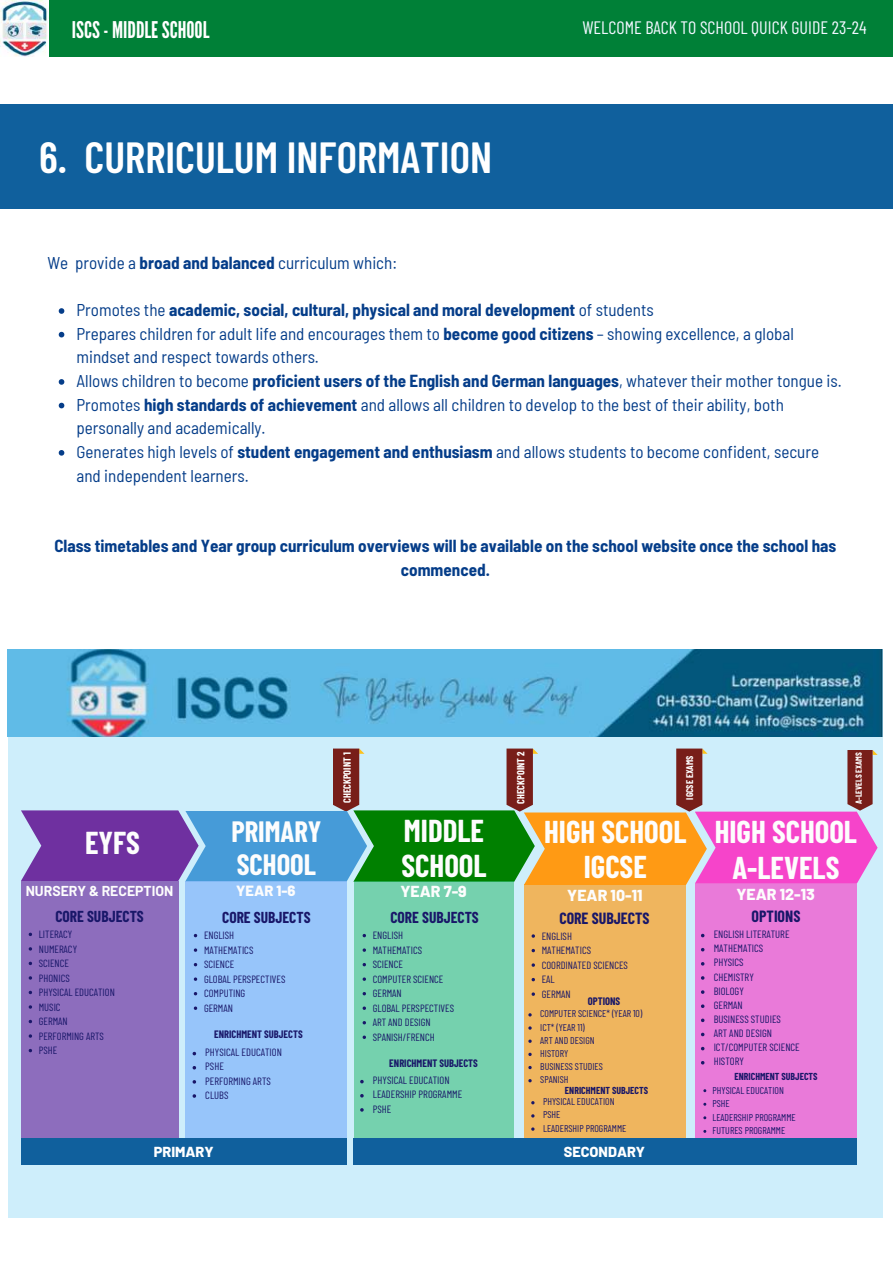
<style>
.page{position:relative;width:893px;height:1264px;background:#fff}
.page>*{position:absolute;margin:0;border:0;box-sizing:border-box;transform-origin:0 0}
.t1{font:600 43.5px "Barlow Condensed";color:#fff}
.t2{font:700 30.9px/35.4px "Barlow Condensed";color:#fdfdfd}
.t3{font:700 30.75px/35.5px "Barlow Condensed";color:#fdfdfd;text-align:center}
.t4{font:700 28.65px/33px "Barlow Condensed";color:#fdfdfd}
.t5{font:22.95px "League Gothic";color:#fff}
.t6{font:18px "Barlow Condensed";color:#f2f7ff}
.t7{font:semi-condensed 17.1px/23.7px "Barlow";color:#053d89}
.t8{font:700 semi-condensed 17.1px/23.7px "Barlow";color:#053d89;text-align:center}
.t9{font:800 15.9px "Barlow";color:#fdfdfd}
.t10{font:700 15.9px "Barlow Condensed";color:#191769}
.t11{font:700 15.75px "Barlow Condensed";color:#191769}
.t12{font:700 15.45px "Barlow Condensed";color:#191769}
.t13{font:800 14.7px "Barlow";color:#fdfdfd}
.t14{font:800 14.55px "Barlow";color:#fff}
.t15{font:700 14.1px "Barlow";color:#fdfdfd}
.t16{font:10.65px/14.1px "Barlow Condensed";color:#191769}
.t17{font:700 10.65px "Barlow Condensed";color:#191769}
.t18{font:10.5px/14.5px "Barlow Condensed";color:#191769}
.t19{font:700 10.5px "Barlow Condensed";color:#191769}
.t20{font:700 10.2px "Barlow Condensed";color:#fff}
.t21{font:9.9px/13.2px "Barlow Condensed";color:#191769}
.t22{font:700 9.9px "Barlow Condensed";color:#191769}
.t23{font:700 9.45px "Barlow Condensed";color:#fff}
.t24{font:700 8.55px "Barlow Condensed";color:#fff}
.s1{font-weight:700}
</style>
<div class="page">
<div style="left:0;top:0;width:892px;height:56px;background:#008037"></div>
<img style="left:0;top:0;width:48px;height:56px">
<div style="left:0;top:104px;width:892px;height:104px;background:#10609d"></div>
<div style="left:8px;top:733px;width:874px;height:484px;background:#ceeefb"></div>
<div style="left:524px;top:883px;width:161px;height:255px;background:#efb55e"></div>
<div style="left:21px;top:881px;width:157px;height:281px;background:#8d6dbd"></div>
<div style="left:354px;top:881px;width:159px;height:270px;background:#75d1ae"></div>
<div style="left:695px;top:883px;width:161px;height:255px;background:#e97ad9"></div>
<div style="left:21px;top:1138px;width:325px;height:26px;background:#10609d"></div>
<div style="left:185px;top:881px;width:161px;height:257px;background:#97c5fa"></div>
<div style="left:353px;top:1138px;width:503px;height:26px;background:#10609d"></div>
<svg style="left:21px;top:748px;width:856px;height:137px"></svg>
<img style="left:8px;top:649px;width:874px;height:87px">
<svg style="left:59px;top:308px;width:5px;height:6px"></svg>
<svg style="left:59px;top:332px;width:5px;height:5px"></svg>
<svg style="left:59px;top:379px;width:5px;height:6px"></svg>
<svg style="left:59px;top:403px;width:5px;height:5px"></svg>
<svg style="left:59px;top:450px;width:5px;height:5px"></svg>
<svg style="left:362px;top:933px;width:4px;height:4px"></svg>
<svg style="left:362px;top:963px;width:4px;height:3px"></svg>
<svg style="left:531px;top:948px;width:4px;height:4px"></svg>
<svg style="left:531px;top:978px;width:4px;height:3px"></svg>
<svg style="left:192px;top:1051px;width:4px;height:4px"></svg>
<svg style="left:192px;top:1066px;width:4px;height:3px"></svg>
<svg style="left:701px;top:1018px;width:3px;height:4px"></svg>
<h3 class="t5" style="left:72px;top:17px;width:139px">ISCS- MIDDLESCHOOL</h3>
<p class="t6" style="left:582px;top:16px;width:286px">WELCOME BACK TO SCHOOL QUICK GUIDE 23-24</p>
<h1 class="t1" style="left:39px;top:129px;width:454px">6. CURRICULUM INFORMATION</h1>
<p class="t7" style="left:47px;top:250px;width:351px">We provide a <span class="s1">broad and balanced</span> curriculum which:</p>
<p class="t7" style="left:76px;top:297px;width:766px">Promotes the <span class="s1">academic, social, cultural, physical and moral development</span> of students<br>Prepares children for adult life and encourages them to <span class="s1">become good citizens</span> – showing excellence, a global mindset and respect towards others.<br>Allows children to become <span class="s1">proficient users of the English and German languages</span>, whatever their mother tongue is.<br>Promotes <span class="s1">high standards of achievement</span> and allows all children to develop to the best of their ability, both personally and academically.<br>Generates high levels of <span class="s1">student engagement and enthusiasm</span> and allows students to become confident, secure and independent learners.</p>
<p class="t8" style="left:54px;top:533px;width:783px">Class timetables and Year group curriculum overviews will be available on the school website once the school has commenced.</p>
<h2 class="t2" style="left:85px;top:823px;width:56px">EYFS</h2>
<p class="t15" style="left:26px;top:882px;width:149px">NURSERY &amp; RECEPTION</p>
<p class="t12" style="left:55px;top:906px;width:90px">CORE SUBJECTS</p>
<p class="t18" style="left:39px;top:926px;width:78px">LITERACY<br>NUMERACY<br>SCIENCE<br>PHONICS<br>PHYSICAL EDUCATION<br>MUSIC<br>GERMAN<br>PERFORMING ARTS<br>PSHE</p>
<h3 class="t4" style="left:231px;top:813px;width:92px">PRIMARY<br>SCHOOL</h3>
<p class="t13" style="left:236px;top:881px;width:61px">YEAR 1-6</p>
<p class="t12" style="left:222px;top:907px;width:90px">CORE SUBJECTS</p>
<p class="t18" style="left:204px;top:927px;width:83px">ENGLISH<br>MATHEMATICS<br>SCIENCE<br>GLOBAL PERSPECTIVES<br>COMPUTING<br>GERMAN</p>
<p class="t16" style="left:205px;top:1044px;width:78px">PHYSICAL EDUCATION<br>PSHE<br>PERFORMING ARTS<br>CLUBS</p>
<p class="t19" style="left:214px;top:1027px;width:90px">ENRICHMENT SUBJECTS</p>
<p class="t20" style="left:340px;top:803px;width:52px;rotate:-90deg">CHECKPOINT 1</p>
<p class="t20" style="left:514px;top:803px;width:54px;rotate:-90deg">CHECKPOINT 2</p>
<p class="t23" style="left:683px;top:799px;width:45px;rotate:-90deg">IGCSE EXAMS</p>
<p class="t24" style="left:853px;top:804px;width:53px;rotate:-90deg">A-LEVELS EXAMS</p>
<h2 class="t2" style="left:401px;top:811px;width:87px">MIDDLE<br>SCHOOL</h2>
<p class="t9" style="left:400px;top:881px;width:68px">YEAR 7-9</p>
<p class="t9" style="left:567px;top:884px;width:77px">YEAR 10-11</p>
<p class="t9" style="left:736px;top:884px;width:80px">YEAR 12-13</p>
<h3 class="t3" style="left:544px;top:812px;width:144px">HIGH SCHOOL<br>IGCSE</h3>
<h3 class="t3" style="left:714px;top:813px;width:144px">HIGH SCHOOL<br>A-LEVELS</h3>
<p class="t12" style="left:390px;top:907px;width:90px">CORE SUBJECTS</p>
<p class="t18" style="left:373px;top:927px;width:83px">ENGLISH<br>MATHEMATICS<br>SCIENCE<br>COMPUTER SCIENCE<br>GERMAN<br>GLOBAL PERSPECTIVES<br>ART AND DESIGN<br>SPANISH/FRENCH</p>
<p class="t16" style="left:373px;top:1072px;width:91px">PHYSICAL EDUCATION<br>LEADERSHIP PROGRAMME<br>PSHE</p>
<p class="t19" style="left:389px;top:1056px;width:90px">ENRICHMENT SUBJECTS</p>
<p class="t11" style="left:559px;top:908px;width:92px">CORE SUBJECTS</p>
<p class="t18" style="left:541px;top:928px;width:88px">ENGLISH<br>MATHEMATICS<br>COORDINATED SCIENCES<br>EAL<br>GERMAN</p>
<p class="t17" style="left:588px;top:994px;width:34px">OPTIONS</p>
<p class="t21" style="left:540px;top:1006px;width:103px">COMPUTER SCIENCE* (YEAR 10)<br>ICT* (YEAR 11)<br>ART AND DESIGN<br>HISTORY<br>BUSINESS STUDIES<br>SPANISH</p>
<p class="t22" style="left:565px;top:1083px;width:85px">ENRICHMENT SUBJECTS</p>
<p class="t21" style="left:543px;top:1094px;width:85px">PHYSICAL EDUCATION<br>PSHE<br>LEADERSHIP PROGRAMME</p>
<p class="t10" style="left:751px;top:906px;width:50px">OPTIONS</p>
<p class="t16" style="left:713px;top:926px;width:88px">ENGLISH LITERATURE<br>MATHEMATICS<br>PHYSICS<br>CHEMISTRY<br>BIOLOGY<br>GERMAN<br>BUSINESS STUDIES<br>ART AND DESIGN<br>ICT/COMPUTER SCIENCE<br>HISTORY</p>
<p class="t22" style="left:734px;top:1070px;width:85px">ENRICHMENT SUBJECTS</p>
<p class="t21" style="left:712px;top:1082px;width:85px">PHYSICAL EDUCATION<br>PSHE<br>LEADERSHIP PROGRAMME<br>FUTURES PROGRAMME</p>
<p class="t14" style="left:154px;top:1142px;width:61px">PRIMARY</p>
<p class="t14" style="left:564px;top:1142px;width:83px">SECONDARY</p>
</div>
